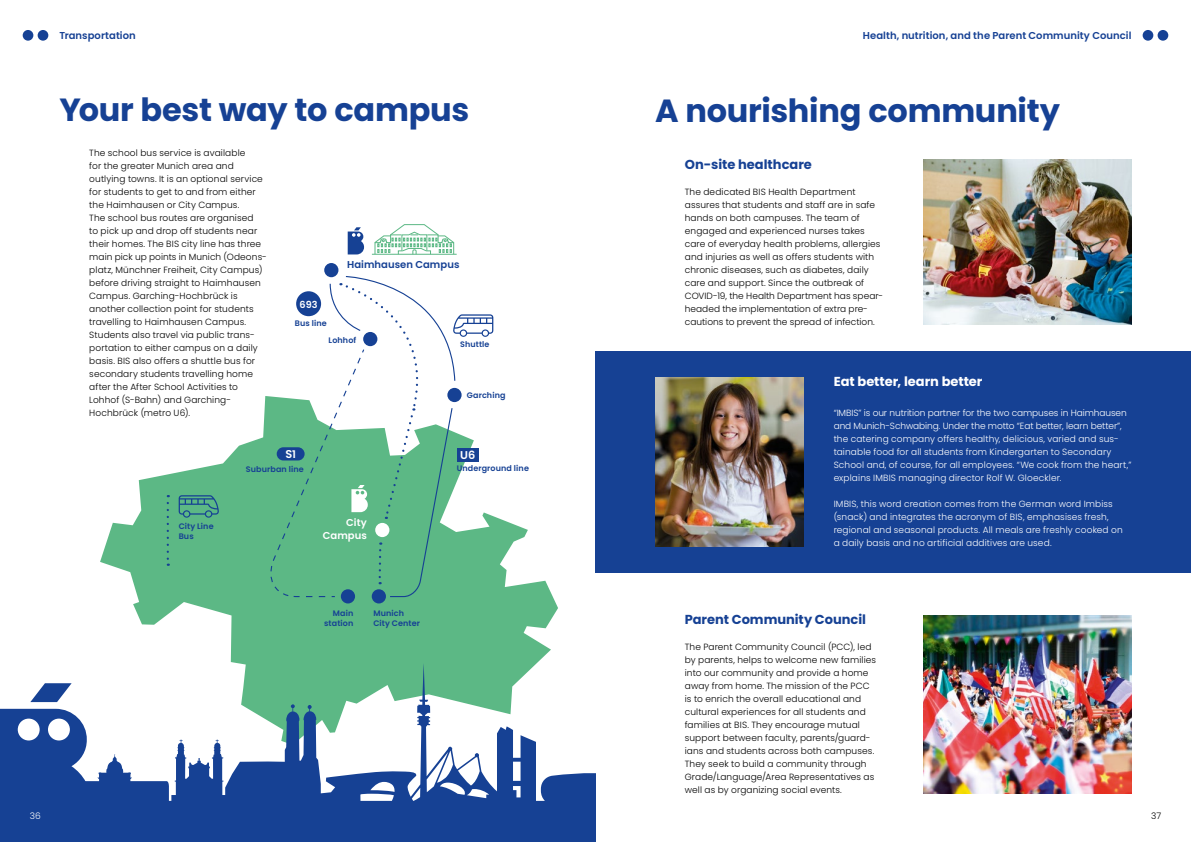
<style>
.page{position:relative;width:1191px;height:842px;background:#fff}
.page>*{position:absolute;margin:0;border:0;box-sizing:border-box;transform-origin:0 0}
.t1{font:700 32px "Poppins";letter-spacing:-.01em;color:#164194}
.t2{font:700 13px "Poppins";color:#164194}
.t3{font:700 13px "Poppins";color:#fff}
.t4{font:600 11.3px "Poppins";color:#fff}
.t5{font:600 10px "Poppins";letter-spacing:.005em;color:#164194}
.t6{font:600 10px/13px "Poppins";letter-spacing:.005em;color:#fff;text-align:right}
.t7{font:600 9.7px "Poppins";color:#fff}
.t8{font:300 9px/13px "Poppins";letter-spacing:.01em;color:#000}
.t9{font:300 9px/13px "Poppins";letter-spacing:.01em;color:#fff}
.t10{font:600 8px/10px "Poppins";letter-spacing:.015em;color:#164194}
.t11{font:600 7.9px "Poppins";letter-spacing:.015em;color:#164194}
.s1{font-size:10.6px}
</style>
<div class="page">
<svg style="left:100px;top:396px;width:458px;height:267px;fill:#5cb885"></svg>
<div style="left:324px;top:263px;width:14px;height:14px;background:#164194;border-radius:50%"></div>
<div style="left:341px;top:589px;width:14px;height:14px;background:#164194;border-radius:50%"></div>
<div style="left:372px;top:589px;width:14px;height:14px;background:#164194;border-radius:50%"></div>
<svg style="left:348px;top:227px;width:16px;height:27px"></svg>
<svg style="left:179px;top:495px;width:40px;height:23px"></svg>
<svg style="left:167px;top:503px;width:2px;height:63px"></svg>
<hr style="left:372px;top:254px;width:85px;height:1px;background:#5cb885">
<svg style="left:374px;top:224px;width:80px;height:31px"></svg>
<svg style="left:268px;top:275px;width:225px;height:323px"></svg>
<div style="left:595px;top:351px;width:596px;height:221px;background:#164194"></div>
<div style="left:1157px;top:30px;width:11px;height:11px;background:#164194;border-radius:50%"></div>
<div style="left:1142px;top:30px;width:11px;height:11px;background:#164194;border-radius:50%"></div>
<div style="left:23px;top:30px;width:10px;height:11px;background:#164194;border-radius:50%"></div>
<div style="left:38px;top:30px;width:10px;height:11px;background:#164194;border-radius:50%"></div>
<svg style="left:0;top:663px;width:595px;height:143px"></svg>
<div style="left:0;top:806px;width:595px;height:36px;background:#164194"></div>
<svg style="left:30px;top:683px;width:42px;height:19px"></svg>
<svg style="left:0;top:709px;width:91px;height:97px"></svg>
<img style="left:655px;top:377px;width:149px;height:169px">
<img style="left:923px;top:160px;width:208px;height:165px">
<img style="left:923px;top:615px;width:208px;height:178px">
<p class="t5" style="left:60px;top:30px;width:78px">Transportation</p>
<p class="t5" style="left:862px;top:30px;width:270px">Health, nutrition, and the Parent Community Council</p>
<h1 class="t1" style="left:60px;top:91px;width:411px">Your best way to campus</h1>
<p class="t8" style="left:89px;top:146px;width:179px">The school bus service is available<br>for the greater Munich area and outlying towns. It is an optional service for students to get to and from either the Haimhausen or City Campus.<br>The school bus routes are organised<br>to pick up and drop off students near their homes. The BIS city line has three main pick up points in Munich (Odeons&shy;platz, Münchner Freiheit, City Campus) before driving straight to Haimhausen Campus. Garching-Hochbrück is another collection point for students travelling to Haimhausen Campus.<br>Students also travel via public trans&shy;portation to either campus on a daily basis. BIS also offers a shuttle bus for secondary students travelling home after the After School Activities to Lohhof (S-Bahn) and Garching-Hochbrück (metro U6).</p>
<p class="t7" style="left:300px;top:299px;width:19px">693</p>
<p class="t10" style="left:295px;top:319px;width:33px">Bus line</p>
<p class="t5" style="left:347px;top:259px;width:114px">Haimhausen Campus</p>
<p class="t10" style="left:329px;top:335px;width:29px">Lohhof</p>
<p class="t11" style="left:460px;top:339px;width:31px">Shuttle</p>
<p class="t10" style="left:467px;top:390px;width:40px">Garching</p>
<p class="t4" style="left:285px;top:447px;width:12px">S<span class="s1">1</span></p>
<p class="t4" style="left:460px;top:448px;width:17px">U6</p>
<p class="t10" style="left:179px;top:521px;width:36px">City Line<br>Bus</p>
<p class="t10" style="left:246px;top:464px;width:59px">Suburban line</p>
<p class="t6" style="left:323px;top:516px;width:45px">City<br>Campus</p>
<p class="t10" style="left:324px;top:608px;width:31px;text-align:right">Main station</p>
<p class="t10" style="left:373px;top:608px;width:48px">Munich<br>City Center</p>
<p class="t10" style="left:457px;top:464px;width:74px">Underground line</p>
<h1 class="t1" style="left:655px;top:92px;width:406px">A nourishing community</h1>
<h2 class="t2" style="left:685px;top:157px;width:129px">On-site healthcare</h2>
<p class="t8" style="left:685px;top:185px;width:200px">The dedicated BIS Health Department assures that students and staff are in safe hands on both campuses. The team of engaged and experienced nurses takes care of everyday health problems, allergies and injuries as well as offers students with chronic diseases, such as diabetes, daily care and support. Since the outbreak of COVID-19, the Health Department has spear&shy;headed the implementation of extra pre&shy;cautions to prevent the spread of infection.</p>
<h2 class="t3" style="left:833px;top:374px;width:150px">Eat better, learn better</h2>
<p class="t9" style="left:833px;top:406px;width:299px">“IMBIS” is our nutrition partner for the two campuses in Haimhausen and Munich-Schwabing. Under the motto “Eat better, learn better”, the catering company offers healthy, delicious, varied and sus&shy;tainable food for all students from Kindergarten to Secondary School and, of course, for all employees. “We cook from the heart,” explains IMBIS managing director Rolf W. Gloeckler.</p>
<p class="t9" style="left:833px;top:497px;width:290px">IMBIS, this word creation comes from the German word Imbiss (snack) and integrates the acronym of BIS, emphasises fresh, regional and seasonal products. All meals are freshly cooked on a daily basis and no artificial additives are used.</p>
<h2 class="t2" style="left:685px;top:612px;width:183px">Parent Community Council</h2>
<p class="t8" style="left:685px;top:640px;width:193px">The Parent Community Council (PCC), led by parents, helps to welcome new families into our community and provide a home away from home. The mission of the PCC is to enrich the overall educational and cultural experiences for all students and families at BIS. They encourage mutual support between faculty, parents/guard&shy;ians and students across both campuses.<br>They seek to build a community through Grade/Language/Area Representatives as well as by organizing social events.</p>
<p class="t9" style="left:30px;top:809px;width:12px">36</p>
<p class="t8" style="left:1151px;top:809px;width:12px">37</p>
</div>
